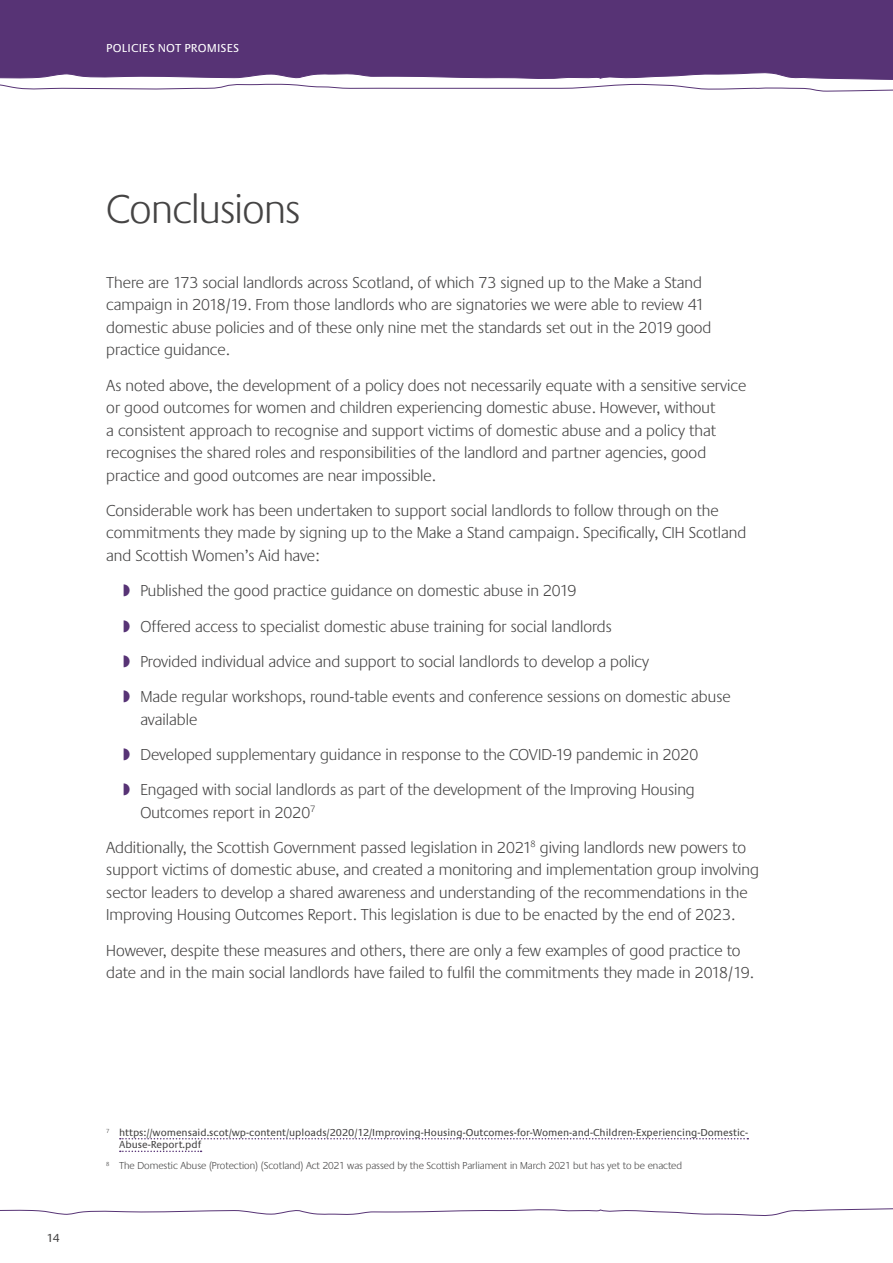
<style>
.page{position:relative;width:893px;height:1263px;background:#fff}
.page>*{position:absolute;margin:0;border:0;box-sizing:border-box;transform-origin:0 0}
.t1{font:300 42px "Praxis EF";letter-spacing:-.01em;color:#454444}
.t2{font:300 16.5px/22.5px "Praxis EF";color:#454444}
.t3{font:12px "Praxis EF";letter-spacing:.01em;color:#fff}
.t4{font:12px "Praxis EF";color:#454444}
.t5{font:10.5px/12.6px "Praxis EF";color:#454444}
.t6{font:300 10.5px "Praxis EF";color:#454444}
.s1{color:#573375}
</style>
<div class="page">
<div style="left:0;top:0;width:893px;height:81px;background:#573375"></div>
<svg style="left:0;top:1208px;width:893px;height:8px"></svg>
<svg style="left:0;top:72px;width:893px;height:20px"></svg>
<svg style="left:120px;top:1138px;width:628px;height:1px"></svg>
<svg style="left:120px;top:1150px;width:82px;height:2px"></svg>
<p class="t3" style="left:106px;top:41px;width:134px">POLICIES NOT PROMISES</p>
<h1 class="t1" style="left:106px;top:187px;width:196px">Conclusions</h1>
<p class="t2" style="left:106px;top:272px;width:607px">There are 173 social landlords across Scotland, of which 73 signed up to the Make a Stand campaign in 2018/19. From those landlords who are signatories we were able to review 41 domestic abuse policies and of these only nine met the standards set out in the 2019 good practice guidance.</p>
<p class="t2" style="left:106px;top:374px;width:641px">As noted above, the development of a policy does not necessarily equate with a sensitive service or good outcomes for women and children experiencing domestic abuse. However, without<br>a consistent approach to recognise and support victims of domestic abuse and a policy that recognises the shared roles and responsibilities of the landlord and partner agencies, good practice and good outcomes are near impossible.</p>
<p class="t2" style="left:106px;top:500px;width:641px">Considerable work has been undertaken to support social landlords to follow through on the commitments they made by signing up to the Make a Stand campaign. Specifically, CIH Scotland and Scottish Women’s Aid have:</p>
<p class="t2" style="left:123px;top:574px;width:609px;line-height:35.2px"><span class="s1">◗</span> Published the good practice guidance on domestic abuse in 2019<br><span class="s1">◗</span> Offered access to specialist domestic abuse training for social landlords<br><span class="s1">◗</span> Provided individual advice and support to social landlords to develop a policy<br><span class="s1">◗</span> Made regular workshops, round-table events and conference sessions on domestic abuse</p>
<p class="t2" style="left:123px;top:702px;width:576px;line-height:35.2px;text-indent:17px">available<br><span class="s1">◗</span> Developed supplementary guidance in response to the COVID-19 pandemic in 2020 <span class="s1">◗</span> Engaged with social landlords as part of the development of the Improving Housing</p>
<p class="t2" style="left:106px;top:795px;width:641px;line-height:35.1px;text-indent:34px">Outcomes report in 2020<sup>7<br></sup>Additionally, the Scottish Government passed legislation in 2021<sup>8</sup> giving landlords new powers to</p>
<p class="t2" style="left:106px;top:859px;width:654px">support victims of domestic abuse, and created a monitoring and implementation group involving sector leaders to develop a shared awareness and understanding of the recommendations in the<br>Improving Housing Outcomes Report. This legislation is due to be enacted by the end of 2023.</p>
<p class="t2" style="left:106px;top:939px;width:649px">However, despite these measures and others, there are only a few examples of good practice to date and in the main social landlords have failed to fulfil the commitments they made in 2018/19.</p>
<p class="t4" style="left:46px;top:1231px;width:15px">14</p>
<p class="t5" style="left:119px;top:1126px;width:630px;text-indent:-13px"><sup>7</sup> https://womensaid.scot/wp-content/uploads/2020/12/Improving-Housing-Outcomes-for-Women-and-Children-Experiencing-Domestic-<br>Abuse-Report.pdf</p>
<p class="t6" style="left:106px;top:1160px;width:577px"><sup>8</sup> The Domestic Abuse (Protection) (Scotland) Act 2021 was passed by the Scottish Parliament in March 2021 but has yet to be enacted</p>
</div>
